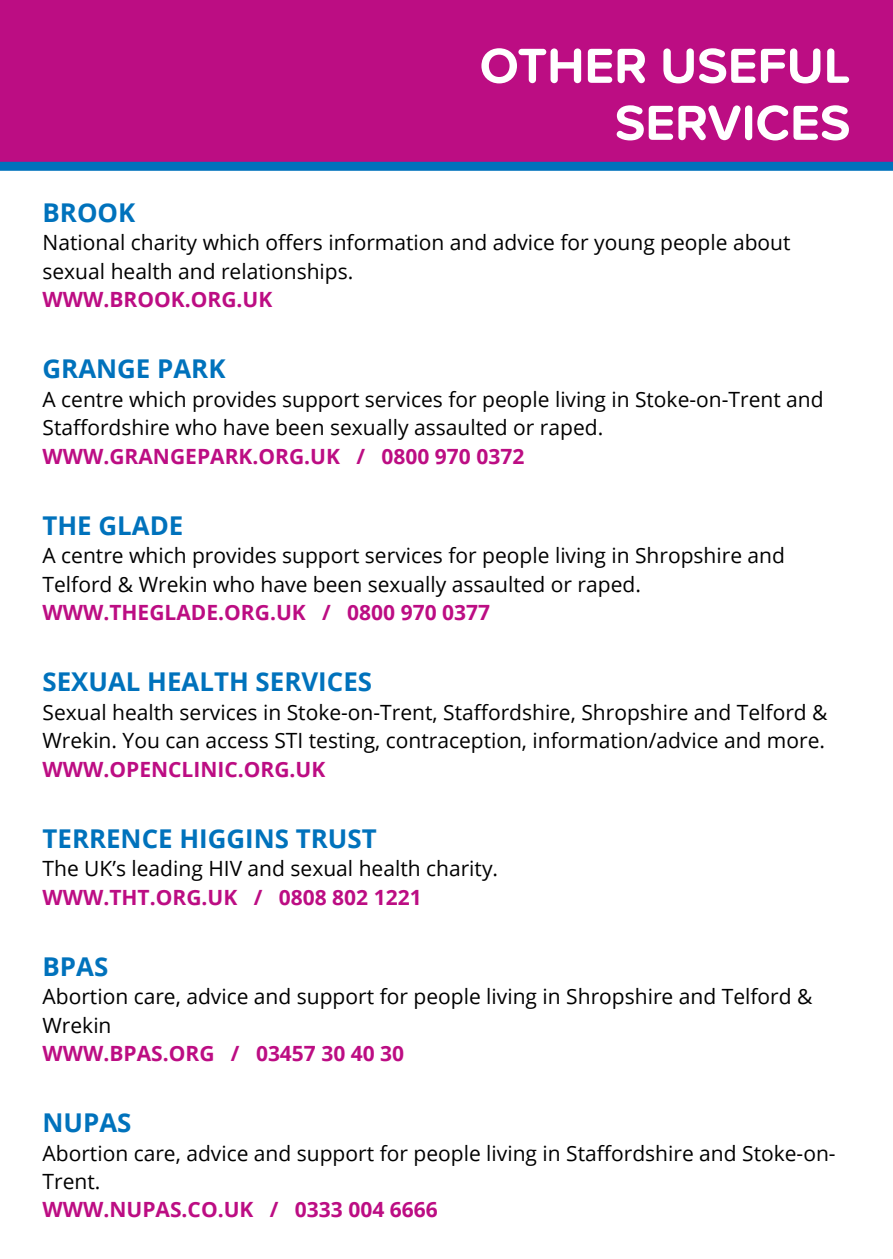
<style>
.page{position:relative;width:893px;height:1259px;background:#fff}
.page>*{position:absolute;margin:0;border:0;box-sizing:border-box;transform-origin:0 0}
.t1{font:700 51px/57px "Proxima Soft";color:#fff;text-align:right}
.t2{font:700 25.8px "Open Sans";color:#0072bc}
.t3{font:21px/28.5px "Open Sans";color:#000}
.s1{font-weight:700;color:#bc0d83}
</style>
<div class="page">
<div style="left:0;top:0;width:893px;height:162px;background:#bc0d83"></div>
<div style="left:0;top:162px;width:893px;height:9px;background:#0072bc"></div>
<p class="t1" style="left:480px;top:35px;width:372px">OTHER USEFUL<br>SERVICES</p>
<p class="t2" style="left:43px;top:194px;width:94px">BROOK</p>
<p class="t3" style="left:43px;top:228px;width:750px">National charity which offers information and advice for young people about sexual health and relationships.<br><span class="s1">WWW.BROOK.ORG.UK</span></p>
<p class="t2" style="left:43px;top:351px;width:185px">GRANGE PARK</p>
<p class="t3" style="left:43px;top:384px;width:783px">A centre which provides support services for people living in Stoke-on-Trent and<br>Staffordshire who have been sexually assaulted or raped.<br><span class="s1">WWW.GRANGEPARK.ORG.UK / 0800 970 0372</span></p>
<p class="t2" style="left:43px;top:507px;width:142px">THE GLADE</p>
<p class="t3" style="left:43px;top:541px;width:744px">A centre which provides support services for people living in Shropshire and<br>Telford &amp; Wrekin who have been sexually assaulted or raped.<br><span class="s1">WWW.THEGLADE.ORG.UK / 0800 970 0377</span></p>
<p class="t2" style="left:43px;top:663px;width:331px">SEXUAL HEALTH SERVICES</p>
<p class="t3" style="left:43px;top:697px;width:787px;text-align:justify">Sexual health services in Stoke-on-Trent, Staffordshire, Shropshire and Telford &amp; Wrekin. You can access STI testing, contraception, information/advice and more.<br><span class="s1">WWW.OPENCLINIC.ORG.UK</span></p>
<p class="t2" style="left:43px;top:820px;width:336px">TERRENCE HIGGINS TRUST</p>
<p class="t3" style="left:43px;top:853px;width:457px">The UK’s leading HIV and sexual health charity.<br><span class="s1">WWW.THT.ORG.UK / 0808 802 1221</span></p>
<p class="t2" style="left:43px;top:948px;width:67px">BPAS</p>
<p class="t3" style="left:43px;top:981px;width:771px">Abortion care, advice and support for people living in Shropshire and Telford &amp;<br>Wrekin<br><span class="s1">WWW.BPAS.ORG / 03457 30 40 30</span></p>
<p class="t2" style="left:43px;top:1104px;width:90px">NUPAS</p>
<p class="t3" style="left:43px;top:1138px;width:795px">Abortion care, advice and support for people living in Staffordshire and Stoke-on-<br>Trent.<br><span class="s1">WWW.NUPAS.CO.UK / 0333 004 6666</span></p>
</div>
